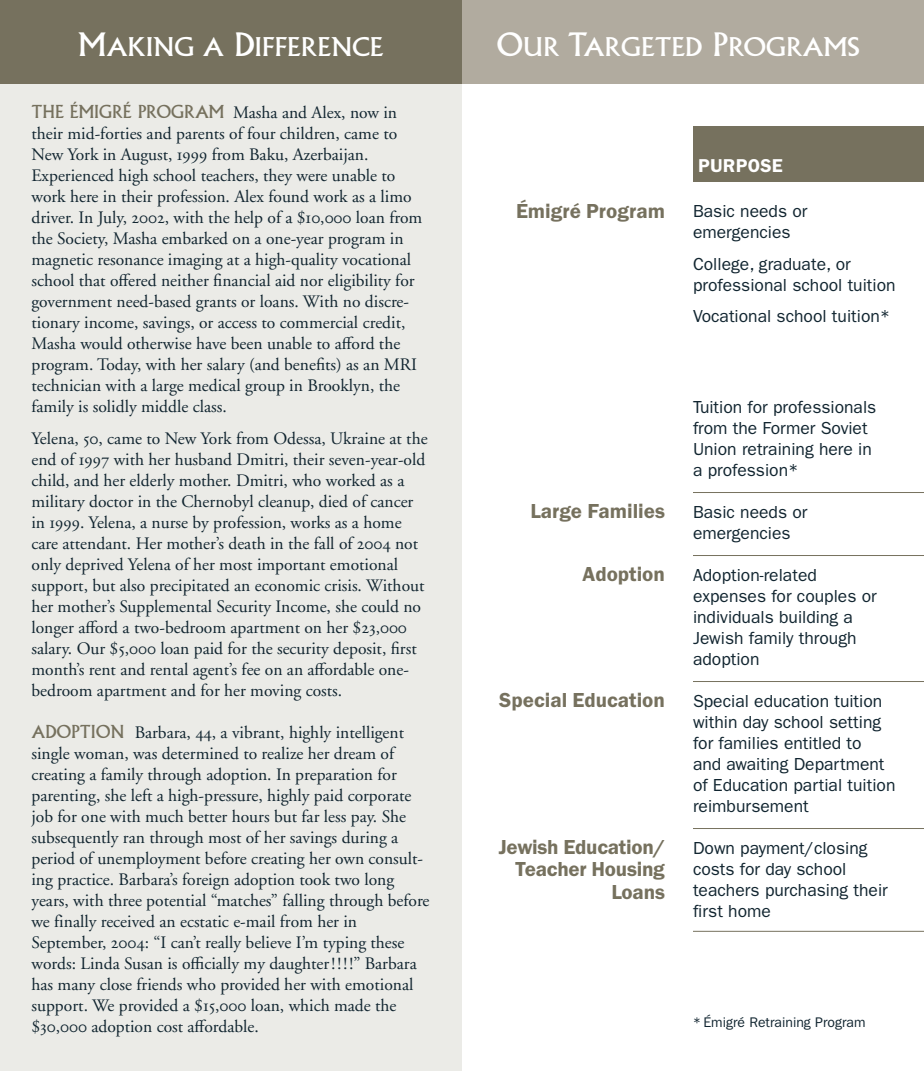
<style>
.page{position:relative;width:924px;height:1071px;background:#fff}
.page>*{position:absolute;margin:0;border:0;box-sizing:border-box;transform-origin:0 0}
.t1{font:25.2px "Albertus";color:#fff;scale:1.06 1}
.t2{font:600 21px/22.8px "Franklin Got ITC";color:#76715e;text-align:right}
.t3{font:600 19.25px "Franklin Got ITC";letter-spacing:.015em;color:#fff}
.t4{font:17.5px/21px "Adobe Garamond";color:#112530}
.t5{font:17.5px/21px "Franklin Gothic";color:#112530}
.t6{font:14px "Franklin Gothic";color:#112530}
.s1{font-size:31.5px}
.s2{font-family:"Albertus";color:#76715e}
.s3{font-family:"Adobe Garamond Regular SC"}
.s4{font-family:"Adobe Garamond Exp"}
</style>
<div class="page">
<div style="left:0;top:0;width:462px;height:1071px;background:#ebebe7"></div>
<div style="left:0;top:0;width:462px;height:84px;background:#76715e"></div>
<div style="left:462px;top:0;width:462px;height:84px;background:#b1ab9f"></div>
<div style="left:693px;top:126px;width:231px;height:56px;background:#76715e"></div>
<hr style="left:693px;top:492px;width:231px;height:1px;background:#76715e">
<hr style="left:693px;top:555px;width:231px;height:1px;background:#76715e">
<hr style="left:693px;top:681px;width:231px;height:1px;background:#76715e">
<hr style="left:693px;top:828px;width:231px;height:1px;background:#76715e">
<hr style="left:693px;top:931px;width:231px;height:1px;background:#76715e">
<h1 class="t1" style="left:79px;top:37px;width:289px"><span class="s1">M</span>AKING A <span class="s1">D</span>IFFERENCE</h1>
<h1 class="t1" style="left:496px;top:37px;width:344px"><span class="s1">O</span>UR <span class="s1">T</span>ARGETED <span class="s1">P</span>ROGRAMS</h1>
<p class="t4" style="left:31px;top:104px;width:392px"><span class="s2">THE ÉMIGRÉ PROGRAM</span> Masha and Alex, now in their mid-forties and parents of four children, came to New York in August, <span class="s3">1999</span> from Baku, Azerbaijan.<br>Experienced high school teachers, they were unable to work here in their profession. Alex found work as a limo driver. In July, <span class="s3">2002</span>, with the help of a $<span class="s3">10,000</span> loan from the Society, Masha embarked on a one-year program in magnetic resonance imaging at a high-quality vocational school that o<span class="s4">ff</span>ered neither financial aid nor eligibility for government need-based grants or loans. With no discre&shy;tionary income, savings, or access to commercial credit, Masha would otherwise have been unable to a<span class="s4">ff</span>ord the program. Today, with her salary (and benefits) as an MRI technician with a large medical group in Brooklyn, the family is solidly middle class.</p>
<p class="t4" style="left:31px;top:429px;width:398px">Yelena, <span class="s3">50</span>, came to New York from Odessa, Ukraine at the end of <span class="s3">1997</span> with her husband Dmitri, their seven-year-old child, and her elderly mother. Dmitri, who worked as a military doctor in the Chernobyl cleanup, died of cancer in <span class="s3">1999</span>. Yelena, a nurse by profession, works as a home care attendant. Her mother’s death in the fall of <span class="s3">2004</span> not only deprived Yelena of her most important emotional support, but also precipitated an economic crisis. Without her mother’s Supplemental Security Income, she could no longer a<span class="s4">ff</span>ord a two-bedroom apartment on her $<span class="s3">23,000 </span>salary. Our $<span class="s3">5,000</span> loan paid for the security deposit, first month’s rent and rental agent’s fee on an a<span class="s4">ff</span>ordable one&shy;bedroom apartment and for her moving costs.</p>
<p class="t4" style="left:31px;top:723px;width:400px"><span class="s2">ADOPTION</span> Barbara, <span class="s3">44</span>, a vibrant, highly intelligent single woman, was determined to realize her dream of creating a family through adoption. In preparation for parenting, she left a high-pressure, highly paid corporate job for one with much better hours but far less pay. She subsequently ran through most of her savings during a period of unemployment before creating her own consult&shy;ing practice. Barbara’s foreign adoption took two long years, with three potential “matches” falling through before we finally received an ecstatic e-mail from her in September, <span class="s3">2004</span>: “I can’t really believe I’m typing these words: Linda Susan is o<span class="s4">ffi</span>cially my daughter! ! ! !” Barbara has many close friends who provided her with emotional support. We provided a $<span class="s3">15,000</span> loan, which made the $<span class="s3">30,000</span> adoption cost a<span class="s4">ff</span>ordable.</p>
<p class="t2" style="left:516px;top:202px;width:151px">Émigré Program</p>
<p class="t3" style="left:698px;top:159px;width:86px">PURPOSE</p>
<p class="t5" style="left:693px;top:202px;width:116px">Basic needs or emergencies</p>
<p class="t5" style="left:693px;top:254px;width:204px">College, graduate, or professional school tuition</p>
<p class="t5" style="left:693px;top:307px;width:199px">Vocational school tuition*</p>
<p class="t2" style="left:530px;top:501px;width:136px">Large Families</p>
<p class="t2" style="left:583px;top:564px;width:84px">Adoption</p>
<p class="t2" style="left:499px;top:691px;width:167px">Special Education</p>
<p class="t2" style="left:499px;top:837px;width:168px">Jewish Education/<br>Teacher Housing<br>Loans</p>
<p class="t5" style="left:693px;top:398px;width:185px">Tuition for professionals from the Former Soviet<br>Union retraining here in a profession*</p>
<p class="t5" style="left:693px;top:503px;width:116px">Basic needs or emergencies</p>
<p class="t5" style="left:693px;top:566px;width:185px">Adoption-related expenses for couples or individuals building a<br>Jewish family through adoption</p>
<p class="t5" style="left:693px;top:692px;width:204px">Special education tuition within day school setting for families entitled to<br>and awaiting Department of Education partial tuition reimbursement</p>
<p class="t5" style="left:693px;top:839px;width:196px">Down payment/closing costs for day school teachers purchasing their first home</p>
<p class="t6" style="left:693px;top:1018px;width:174px">* Émigré Retraining Program</p>
</div>
